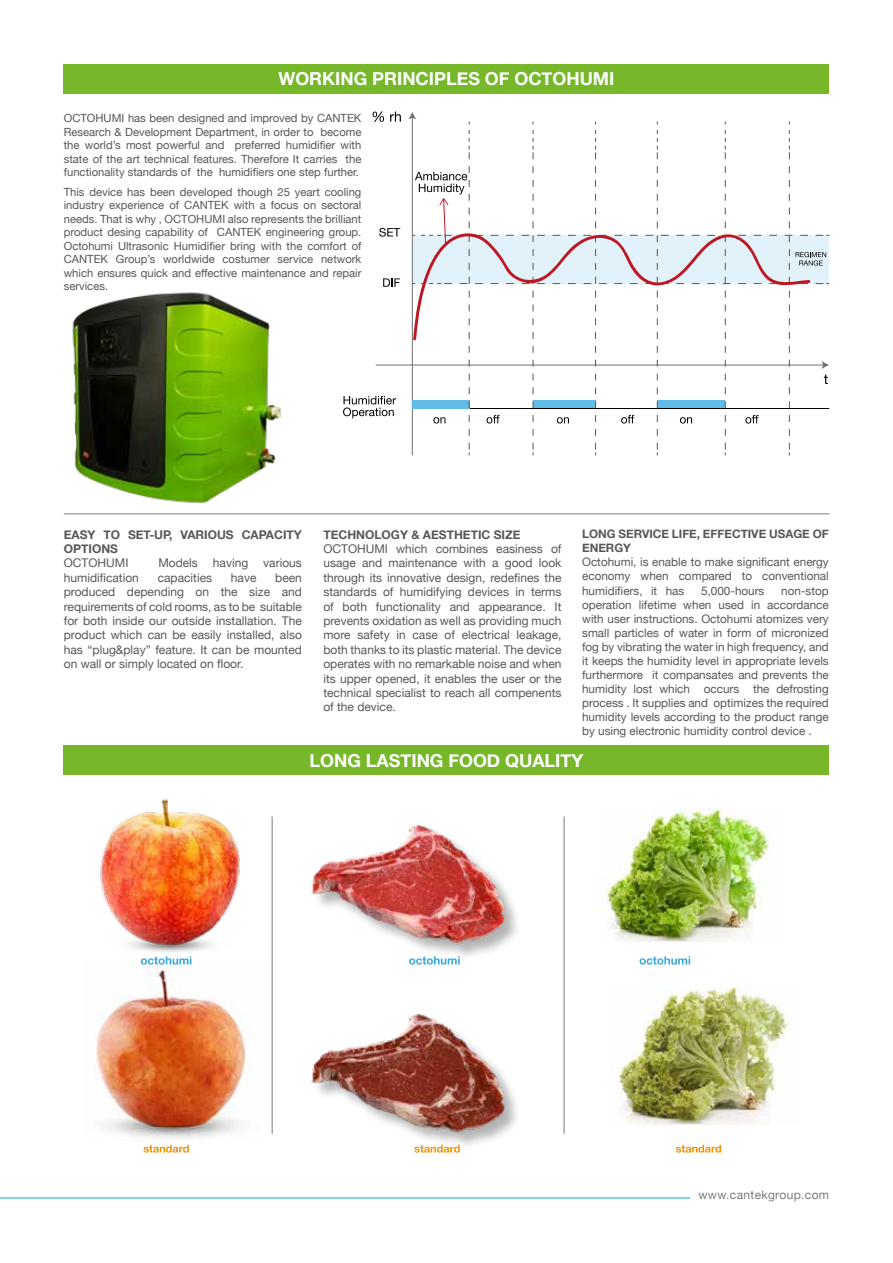
<style>
.page{position:relative;width:893px;height:1263px;background:#fff}
.page>*{position:absolute;margin:0;border:0;box-sizing:border-box;transform-origin:0 0}
.t1{font:700 17.85px "Helvetica Neue";color:#fff}
.t2{font:12px/14.4px "Helvetica Neue";color:#575756;text-align:justify}
.t3{font:700 12px/14.4px "Helvetica Neue";color:#575756}
.t4{font:12px "Helvetica Neue";letter-spacing:.03em;color:#7c7b7b}
.t5{font:11.7px/14.1px "Helvetica Neue";color:#575756;text-align:justify}
.t6{font:700 11.7px/14.1px "Helvetica Neue";color:#575756}
.t7{font:11.25px/13.5px "Helvetica Neue";color:#575756;text-align:justify}
</style>
<div class="page">
<img style="left:100px;top:799px;width:140px;height:159px">
<img style="left:95px;top:960px;width:151px;height:178px">
<div style="left:64px;top:64px;width:765px;height:30px;background:#76b82a"></div>
<div style="left:64px;top:745px;width:765px;height:30px;background:#76b82a"></div>
<hr style="left:0;top:1197px;width:690px;height:1px;background:#00a8e7">
<img style="left:72px;top:292px;width:210px;height:212px">
<hr style="left:64px;top:513px;width:765px;height:1px;background:#7c7b7b">
<svg style="left:141px;top:956px;width:50px;height:9px"></svg>
<svg style="left:409px;top:961px;width:51px;height:4px"></svg>
<div style="left:313px;top:826px;width:208px;height:135px;background:#000;opacity:.3"></div>
<img style="left:311px;top:824px;width:202px;height:123px">
<div style="left:313px;top:1015px;width:208px;height:135px;background:#000;opacity:.3"></div>
<img style="left:311px;top:1013px;width:202px;height:123px">
<svg style="left:640px;top:956px;width:50px;height:9px"></svg>
<hr style="left:272px;top:816px;width:1px;height:318px;background:#7c7b7b">
<hr style="left:564px;top:816px;width:1px;height:318px;background:#7c7b7b">
<img style="left:598px;top:809px;width:173px;height:132px">
<img style="left:618px;top:986px;width:172px;height:138px">
<svg style="left:144px;top:1145px;width:45px;height:7px"></svg>
<svg style="left:414px;top:1145px;width:46px;height:7px"></svg>
<svg style="left:676px;top:1145px;width:45px;height:7px"></svg>
<hr style="left:376px;top:365px;width:448px;height:1px;background:#706f6f">
<svg style="left:373px;top:111px;width:11px;height:11px"></svg>
<svg style="left:390px;top:112px;width:11px;height:10px"></svg>
<svg style="left:343px;top:396px;width:53px;height:22px"></svg>
<svg style="left:383px;top:278px;width:17px;height:9px"></svg>
<svg style="left:379px;top:228px;width:21px;height:9px"></svg>
<svg style="left:408px;top:112px;width:421px;height:343px"></svg>
<h1 class="t1" style="left:278px;top:64px;width:337px">WORKING PRINCIPLES OF OCTOHUMI</h1>
<p class="t7" style="left:64px;top:112px;width:299px">OCTOHUMI has been designed and improved by CANTEK Research &amp; Development Department, in order to become the world’s most powerful and preferred humidifier with state of the art technical features. Therefore It carries the functionality standards of the humidifiers one step further.</p>
<p class="t7" style="left:64px;top:186px;width:299px">This device has been developed though 25 yeart cooling industry experience of CANTEK with a focus on sectoral needs. That is why , OCTOHUMI also represents the brilliant product desing capability of CANTEK engineering group.<br>Octohumi Ultrasonic Humidifier bring with the comfort of CANTEK Group’s worldwide costumer service network which ensures quick and effective maintenance and repair services.</p>
<p class="t3" style="left:64px;top:527px;width:240px">EASY TO SET-UP, VARIOUS CAPACITY<br>OPTIONS</p>
<p class="t2" style="left:64px;top:557px;width:66px">OCTOHUMI</p>
<p class="t2" style="left:158px;top:557px;width:145px">Models having various</p>
<p class="t2" style="left:64px;top:571px;width:77px">humidification</p>
<p class="t2" style="left:158px;top:571px;width:56px">capacities</p>
<p class="t2" style="left:231px;top:571px;width:27px">have</p>
<p class="t2" style="left:64px;top:571px;width:240px;text-indent:211px">been produced depending on the size and requirements of cold rooms, as to be suitable for both inside our outside installation. The product which can be easily installed, also has “plug&amp;play” feature. It can be mounted on wall or simply located on floor.</p>
<p class="t3" style="left:323px;top:527px;width:199px">TECHNOLOGY &amp; AESTHETIC SIZE</p>
<p class="t2" style="left:323px;top:542px;width:240px">OCTOHUMI which combines easiness of usage and maintenance with a good look through its innovative design, redefines the standards of humidifying devices in terms of both functionality and appearance. It prevents oxidation as well as providing much more safety in case of electrical leakage, both thanks to its plastic material. The device operates with no remarkable noise and when its upper opened, it enables the user or the technical specialist to reach all compenents of the device.</p>
<p class="t6" style="left:582px;top:527px;width:248px">LONG SERVICE LIFE, EFFECTIVE USAGE OF<br>ENERGY</p>
<p class="t5" style="left:582px;top:556px;width:248px">Octohumi, is enable to make significant energy economy when compared to conventional humidifiers, it has</p>
<p class="t5" style="left:701px;top:584px;width:65px">5,000-hours</p>
<p class="t5" style="left:582px;top:584px;width:248px;text-indent:199px">non-stop operation lifetime when used in accordance with user instructions. Octohumi atomizes very small particles of water in form of micronized fog by vibrating the water in high frequency, and it keeps the humidity level in appropriate levels furthermore it compansates and prevents the humidity lost which occurs the defrosting process . It supplies and optimizes the required humidity levels according to the product range by using electronic humidity control device .</p>
<h1 class="t1" style="left:310px;top:747px;width:275px">LONG LASTING FOOD QUALITY</h1>
<p class="t4" style="left:698px;top:1186px;width:132px">www.cantekgroup.com</p>
</div>
